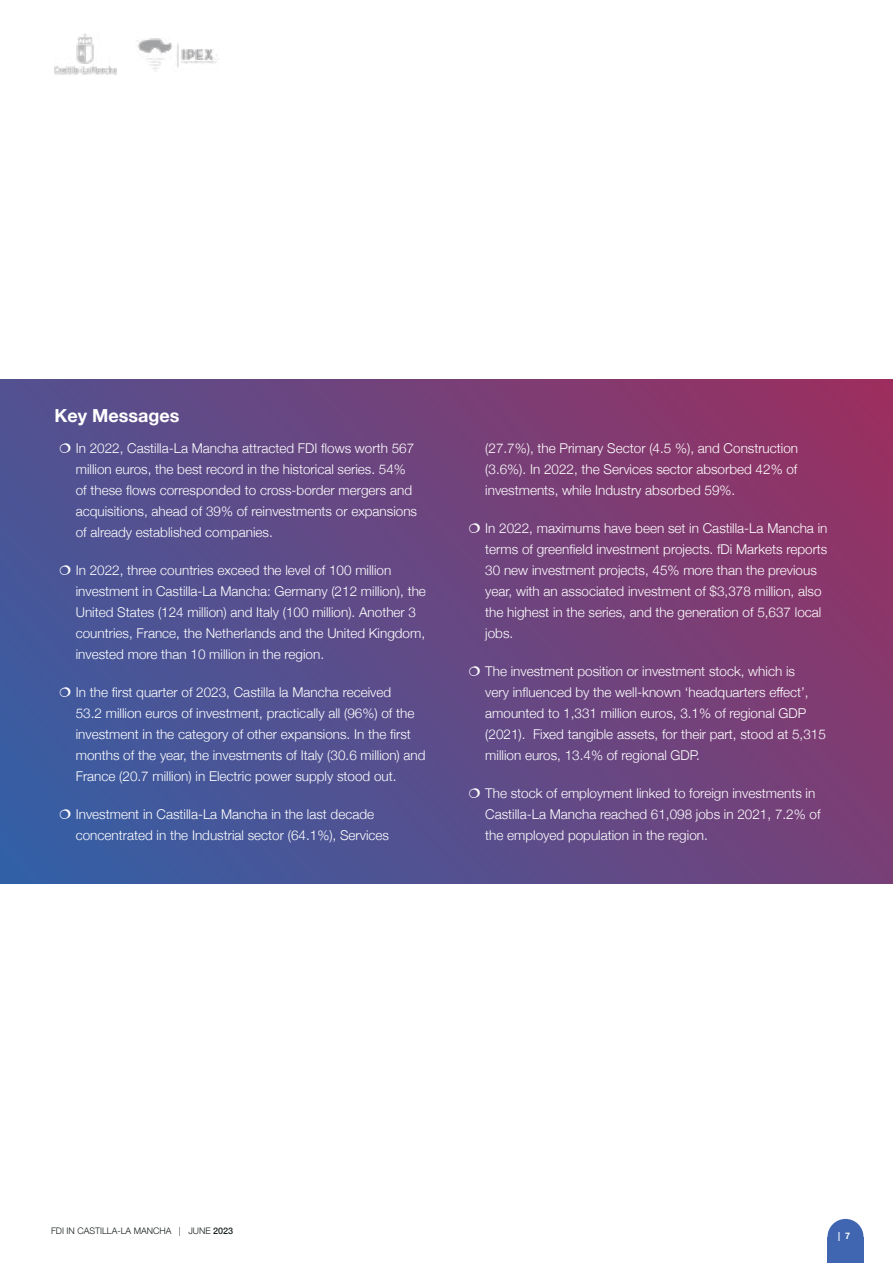
<style>
.page{position:relative;width:893px;height:1263px;background:#fff}
.page>*{position:absolute;margin:0;border:0;box-sizing:border-box;transform-origin:0 0}
.t1{font:700 18px "Helvetica Neue";color:#fff}
.t2{font:300 13.5px/21px "Helvetica Neue";color:#fff}
.t3{font:300 9px "Helvetica Neue";color:#181e1f}
.t4{font:700 9px "Helvetica Neue";color:#fff}
.s1{font-weight:500}
</style>
<div class="page">
<div style="left:827px;top:1237px;width:36px;height:26px;background:#4066b1"></div>
<div style="left:827px;top:1219px;width:36px;height:36px;background:#4066b1;border-radius:50%"></div>
<img style="left:137px;top:38px;width:82px;height:34px">
<img style="left:54px;top:33px;width:62px;height:42px">
<svg style="left:0;top:380px;width:893px;height:503px;background:#654883"></svg>
<svg style="left:60px;top:443px;width:10px;height:10px"></svg>
<svg style="left:60px;top:565px;width:10px;height:10px"></svg>
<svg style="left:60px;top:687px;width:10px;height:10px"></svg>
<svg style="left:60px;top:809px;width:10px;height:10px"></svg>
<svg style="left:469px;top:523px;width:11px;height:10px"></svg>
<svg style="left:469px;top:666px;width:11px;height:10px"></svg>
<svg style="left:469px;top:788px;width:11px;height:10px"></svg>
<h1 class="t1" style="left:54px;top:401px;width:126px">Key Messages</h1>
<p class="t2" style="left:76px;top:437px;width:343px">In 2022, Castilla-La Mancha attracted FDI flows worth 567 million euros, the best record in the historical series. 54% of these flows corresponded to cross-border mergers and acquisitions, ahead of 39% of reinvestments or expansions of already established companies.</p>
<p class="t2" style="left:76px;top:559px;width:352px">In 2022, three countries exceed the level of 100 million investment in Castilla-La Mancha: Germany (212 million), the United States (124 million) and Italy (100 million). Another 3 countries, France, the Netherlands and the United Kingdom, invested more than 10 million in the region.</p>
<p class="t2" style="left:76px;top:681px;width:351px">In the first quarter of 2023, Castilla la Mancha received<br>53.2 million euros of investment, practically all (96%) of the investment in the category of other expansions. In the first months of the year, the investments of Italy (30.6 million) and France (20.7 million) in Electric power supply stood out.</p>
<p class="t2" style="left:76px;top:803px;width:315px">Investment in Castilla-La Mancha in the last decade concentrated in the Industrial sector (64.1%), Services</p>
<p class="t2" style="left:485px;top:437px;width:314px;text-align:justify">(27.7%), the Primary Sector (4.5 %), and Construction (3.6%). In 2022, the Services sector absorbed 42% of investments, while Industry absorbed 59%.</p>
<p class="t2" style="left:485px;top:517px;width:344px">In 2022, maximums have been set in Castilla-La Mancha in terms of greenfield investment projects. fDi Markets reports 30 new investment projects, 45% more than the previous year, with an associated investment of $3,378 million, also the highest in the series, and the generation of 5,637 local jobs.</p>
<p class="t2" style="left:485px;top:660px;width:342px">The investment position or investment stock, which is<br>very influenced by the well-known ‘headquarters effect’, amounted to 1,331 million euros, 3.1% of regional GDP (2021). Fixed tangible assets, for their part, stood at 5,315 million euros, 13.4% of regional GDP.</p>
<p class="t2" style="left:485px;top:782px;width:337px">The stock of employment linked to foreign investments in<br>Castilla-La Mancha reached 61,098 jobs in 2021, 7.2% of the employed population in the region.</p>
<p class="t3" style="left:51px;top:1223px;width:184px">FDI IN CASTILLA-LA MANCHA | JUNE <span class="s1">2023</span></p>
<p class="t4" style="left:838px;top:1229px;width:14px">| 7</p>
</div>
